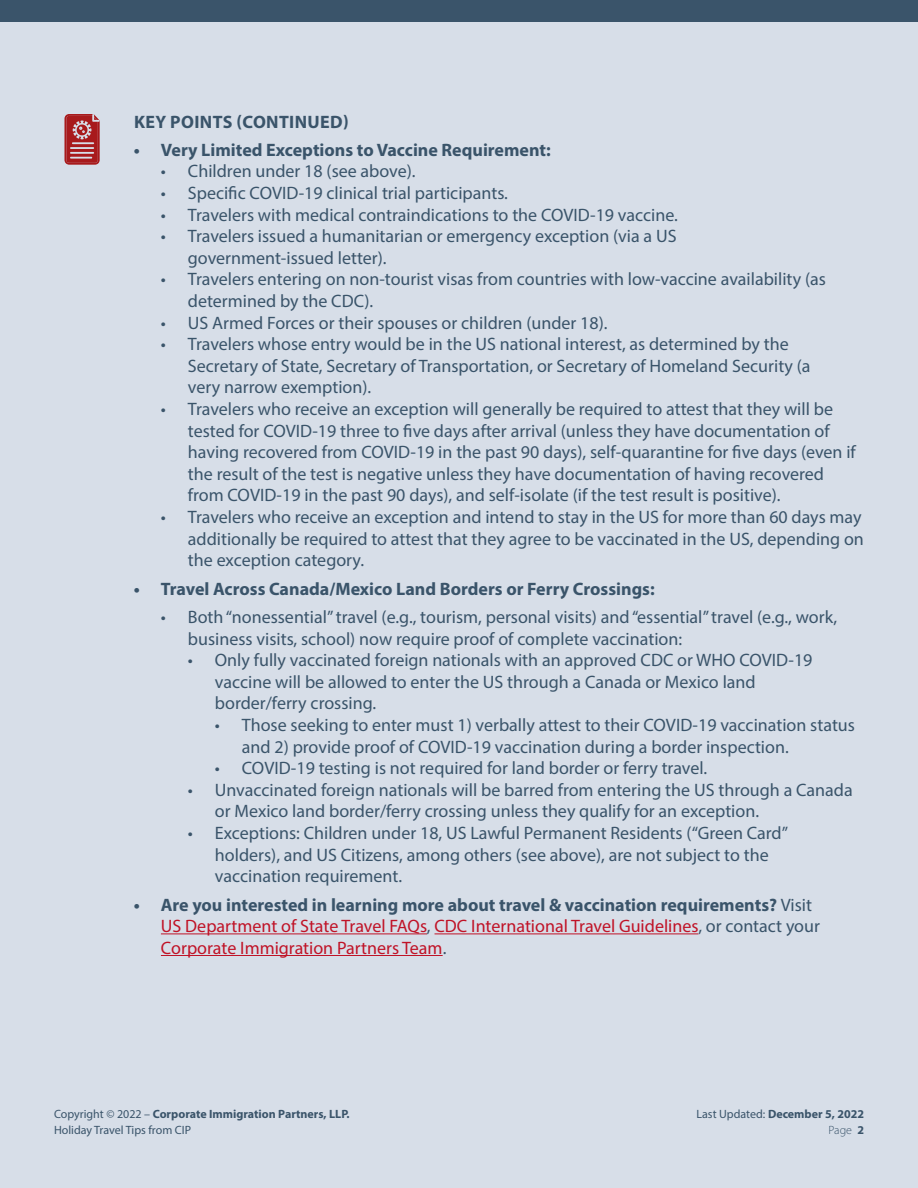
<style>
.page{position:relative;width:918px;height:1188px;background:#d7dee8}
.page>*{position:absolute;margin:0;border:0;box-sizing:border-box;transform-origin:0 0}
.t1{font:18px/21.6px "Myriad Pro";color:#3a546a}
.t2{font:18px/21.6px "Myriad Pro";color:#c01327}
.t3{font:700 18px "Myriad Pro";color:#3a546a}
.t4{font:700 18px "Myriad Pro";letter-spacing:.02em;color:#3a546a}
.t5{font:12px/16.5px "Myriad Pro";color:#3a546a}
.t6{font:700 12px/16.5px "Myriad Pro";color:#3a546a;text-align:right}
.s1{font-weight:700;color:#3a546a}
.s2{color:#3a546a}
.s3{font-weight:700}
.s4{font-weight:400}
.s5{font-weight:300}
</style>
<div class="page">
<div style="left:0;top:0;width:918px;height:22px;background:#3a546a"></div>
<hr style="left:161px;top:933px;width:266px;height:1px;background:#c01327">
<hr style="left:435px;top:933px;width:263px;height:1px;background:#c01327">
<hr style="left:161px;top:955px;width:282px;height:1px;background:#c01327">
<svg style="left:64px;top:114px;width:36px;height:51px;background:#b34a4e"></svg>
<p class="t4" style="left:134px;top:110px;width:216px">KEY POINTS (CONTINUED)</p>
<p class="t3" style="left:134px;top:138px;width:418px">• Very Limited Exceptions to Vaccine Requirement:</p>
<p class="t1" style="left:161px;top:160px;width:256px">• Children under 18 (see above).</p>
<p class="t1" style="left:161px;top:182px;width:349px">• Specific COVID-19 clinical trial participants.</p>
<p class="t1" style="left:161px;top:204px;width:519px">• Travelers with medical contraindications to the COVID-19 vaccine.</p>
<p class="t1" style="left:188px;top:225px;width:490px;text-indent:-27px">• Travelers issued a humanitarian or emergency exception (via a US government-issued letter).</p>
<p class="t1" style="left:188px;top:268px;width:640px;text-indent:-27px">• Travelers entering on non-tourist visas from countries with low-vaccine availability (as determined by the CDC).</p>
<p class="t1" style="left:161px;top:312px;width:448px">• US Armed Forces or their spouses or children (under 18).</p>
<p class="t1" style="left:188px;top:333px;width:624px;text-indent:-27px">• Travelers whose entry would be in the US national interest, as determined by the<br>Secretary of State, Secretary of Transportation, or Secretary of Homeland Security (a very narrow exemption).</p>
<p class="t1" style="left:188px;top:398px;width:669px;text-indent:-27px">• Travelers who receive an exception will generally be required to attest that they will be tested for COVID-19 three to five days after arrival (unless they have documentation of having recovered from COVID-19 in the past 90 days), self-quarantine for five days (even if the result of the test is negative unless they have documentation of having recovered from COVID-19 in the past 90 days), and self-isolate (if the test result is positive).</p>
<p class="t1" style="left:188px;top:506px;width:678px;text-indent:-27px">• Travelers who receive an exception and intend to stay in the US for more than 60 days may additionally be required to attest that they agree to be vaccinated in the US, depending on the exception category.</p>
<p class="t3" style="left:134px;top:577px;width:522px">• Travel Across Canada/Mexico Land Borders or Ferry Crossings:</p>
<p class="t1" style="left:188px;top:606px;width:651px;text-indent:-27px">• Both “nonessential” travel (e.g., tourism, personal visits) and “essential” travel (e.g., work, business visits, school) now require proof of complete vaccination:</p>
<p class="t1" style="left:215px;top:649px;width:599px;text-indent:-27px">• Only fully vaccinated foreign nationals with an approved CDC or WHO COVID-19 vaccine will be allowed to enter the US through a Canada or Mexico land border/ferry crossing.</p>
<p class="t1" style="left:242px;top:714px;width:615px;text-indent:-27px">• Those seeking to enter must 1) verbally attest to their COVID-19 vaccination status and 2) provide proof of COVID-19 vaccination during a border inspection.</p>
<p class="t1" style="left:215px;top:757px;width:494px">• COVID-19 testing is not required for land border or ferry travel.</p>
<p class="t1" style="left:215px;top:779px;width:639px;text-indent:-27px">• Unvaccinated foreign nationals will be barred from entering the US through a Canada or Mexico land border/ferry crossing unless they qualify for an exception.</p>
<p class="t1" style="left:215px;top:822px;width:575px;text-indent:-27px">• Exceptions: Children under 18, US Lawful Permanent Residents (“Green Card” holders), and US Citizens, among others (see above), are not subject to the vaccination requirement.</p>
<p class="t2" style="left:161px;top:893px;width:661px;text-indent:-27px"><span class="s1">• Are you interested in learning more about travel &amp; vaccination requirements?</span> <span class="s2">Visit<br></span>US Department of State Travel FAQs<span class="s2">,</span> CDC International Travel Guidelines<span class="s2">, or contact your<br></span>Corporate Immigration Partners Team<span class="s2">.</span></p>
<p class="t5" style="left:54px;top:1105px;width:297px">Copyright © 2022 – <span class="s3">Corporate Immigration Partners, LLP.<br></span>Holiday Travel Tips from CIP</p>
<p class="t6" style="left:696px;top:1105px;width:169px"><span class="s4">Last Updated:</span> December 5, 2022<br><span class="s5">Page</span> 2</p>
</div>
